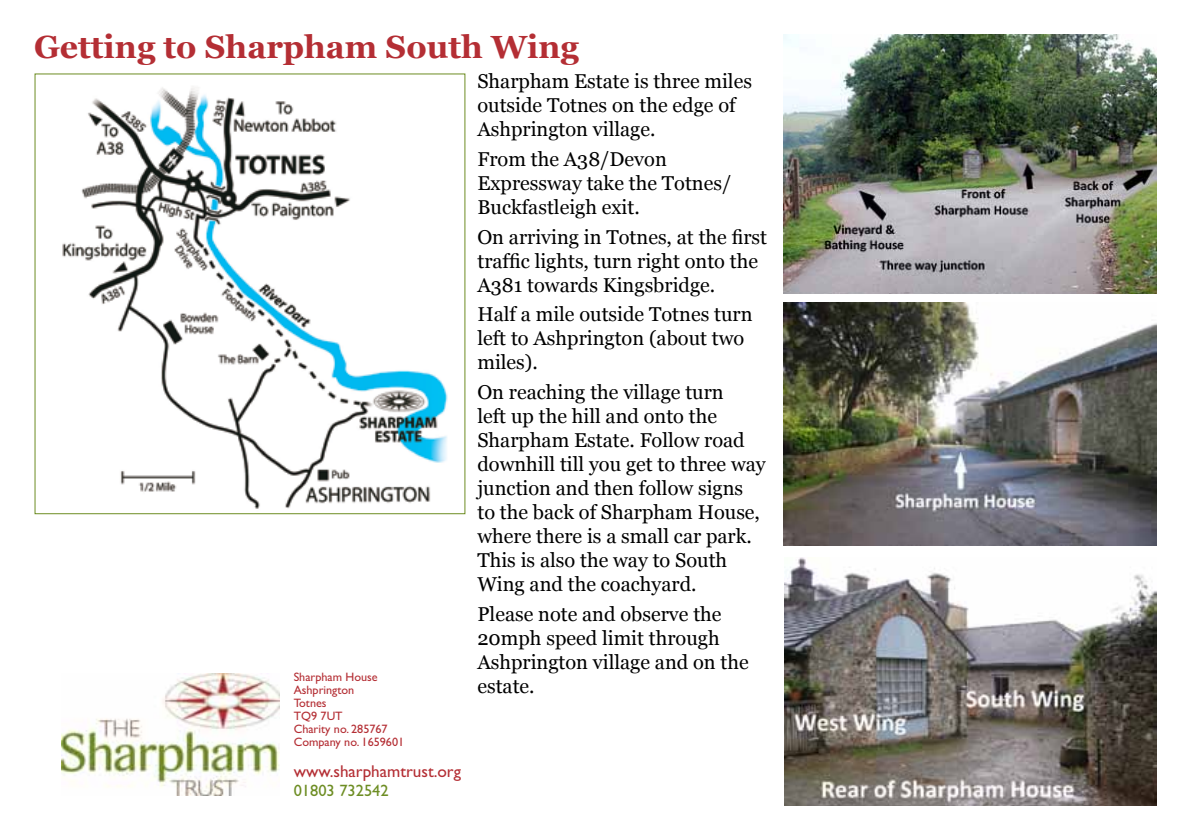
<style>
.page{position:relative;width:1191px;height:840px;background:#fff}
.page>*{position:absolute;margin:0;border:0;box-sizing:border-box;transform-origin:0 0}
.t1{font:700 32px "Georgia";color:#b42e34}
.t2{font:20px/24px "Georgia";color:#000}
.t3{font:17.2px "Gill Sans";color:#b42e34}
.t4{font:16.4px "Gill Sans";color:#6d8d23}
.t5{font:12.2px/13px "Gill Sans";color:#b42e34}
.s1{font-weight:700;font-style:italic;color:#fff}
</style>
<div class="page">
<img style="left:783px;top:34px;width:374px;height:260px">
<img style="left:783px;top:302px;width:374px;height:243px">
<img style="left:61px;top:673px;width:218px;height:122px">
<img style="left:62px;top:87px;width:386px;height:422px">
<img style="left:784px;top:557px;width:373px;height:248px">
<h1 class="t1" style="left:34px;top:27px;width:546px">Getting to Sharpham South Wing</h1>
<p class="t5" style="left:294px;top:670px;width:112px">Sharpham House<br>Ashprington<br>Totnes<br>TQ9 7UT<br>Charity no. 285767<br>Company no. 1659601</p>
<p class="t3" style="left:294px;top:760px;width:169px">www.sharphamtrust.org</p>
<p class="t4" style="left:294px;top:780px;width:96px">01803 732542</p>
<p class="t2" style="left:477px;top:70px;width:276px">Sharpham Estate is three miles outside Totnes on the edge of<br>Ashprington village.</p>
<p class="t2" style="left:477px;top:147px;width:255px">From the A38/Devon<br>Expressway take the Totnes/<br>Buckfastleigh exit.</p>
<p class="t2" style="left:477px;top:225px;width:291px">On arriving in Totnes, at the first traffic lights, turn right onto the<br>A381 towards Kingsbridge.</p>
<p class="t2" style="left:477px;top:303px;width:277px">Half a mile outside Totnes turn left to Ashprington (about two miles).</p>
<p class="t2" style="left:477px;top:380px;width:290px">On reaching the village turn<br>left up the hill and onto the<br>Sharpham Estate. Follow road downhill till you get to three way junction and then follow signs to the back of Sharpham House, where there is a small car park.<br>This is also the way to South<br>Wing and the coachyard.</p>
<p class="t2" style="left:477px;top:602px;width:273px">Please note and observe the<br>20mph speed limit through<br>Ashprington village and on the estate.<span class="s1">T</span></p>
</div>
